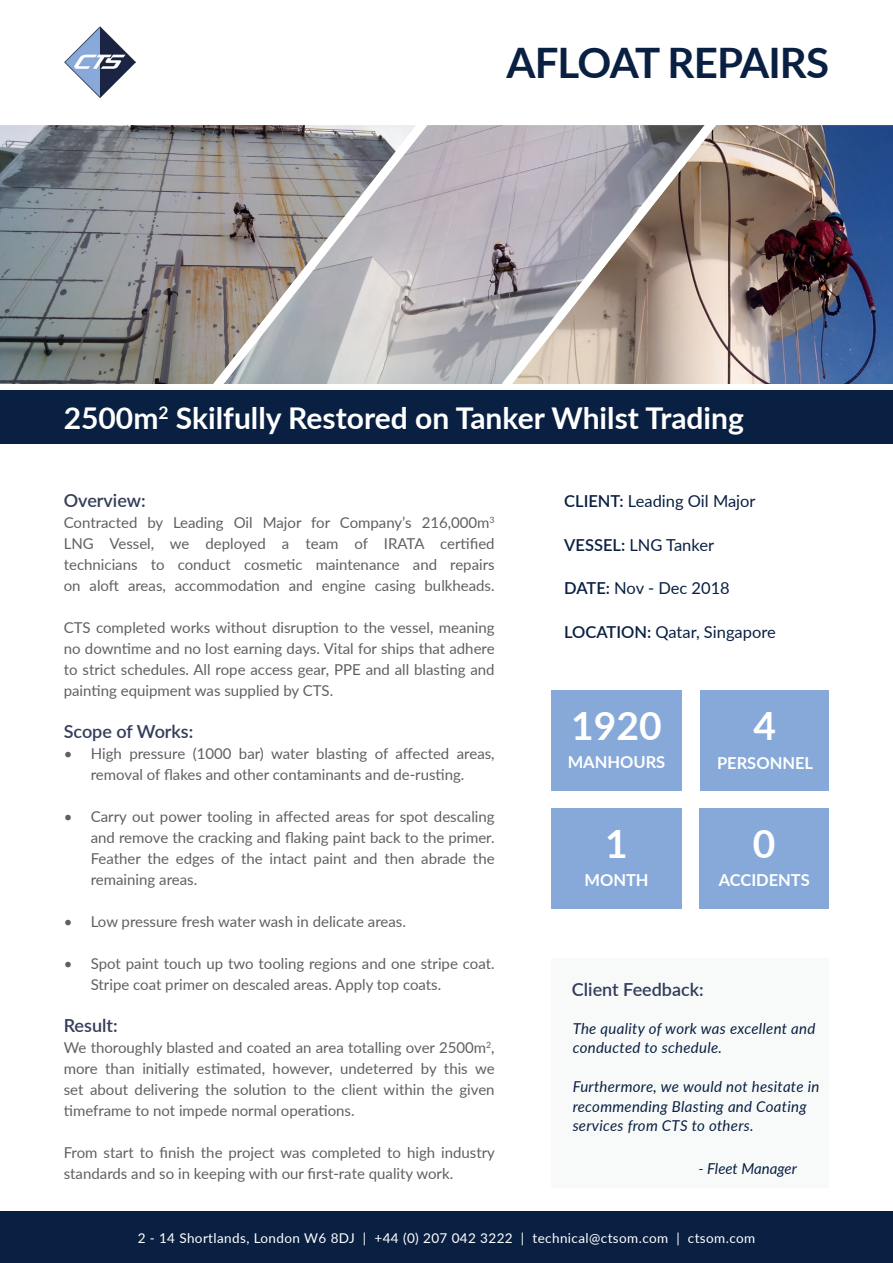
<style>
.page{position:relative;width:893px;height:1263px;background:#fff}
.page>*{position:absolute;margin:0;border:0;box-sizing:border-box;transform-origin:0 0}
.t1{font:700 42px "Lato";letter-spacing:-.02em;color:#0a2042}
.t2{font:700 39px "Lato";color:#fff}
.t3{font:700 30px "Lato";color:#fff}
.t4{font:600 18px "Lato";color:#333c59}
.t5{font:16.5px "Lato";color:#0a2042}
.t6{font:700 16.5px "Lato";color:#fff}
.Paragraph_Style_1{font:15px/21px "Lato";color:#5f6062;text-align:justify}
.Paragraph_Style_1-2{font:italic 15px/19.5px "Lato";letter-spacing:.02em;color:#0a2042}
.Paragraph_Style_1-3{font:italic 15px "Lato";color:#0a2042}
.t7{font:13.5px "Lato";letter-spacing:.03em;color:#fff}
.s1{font-weight:600}
</style>
<div class="page">
<div style="left:0;top:1212px;width:893px;height:51px;background:#0a2042"></div>
<img style="left:64px;top:26px;width:72px;height:71px">
<img style="left:429px;top:125px;width:73px;height:259px">
<img style="left:717px;top:125px;width:176px;height:259px">
<img style="left:0;top:125px;width:214px;height:259px">
<div style="left:0;top:390px;width:893px;height:54px;background:#0a2042"></div>
<svg style="left:214px;top:125px;width:215px;height:259px;background:#adaaaa"></svg>
<svg style="left:502px;top:125px;width:215px;height:259px;background:#afa4a1"></svg>
<div style="left:551px;top:959px;width:278px;height:229px;background:#f5f7f7"></div>
<div style="left:551px;top:690px;width:131px;height:101px;background:#86a9d9"></div>
<div style="left:700px;top:691px;width:129px;height:100px;background:#86a9d9"></div>
<div style="left:699px;top:808px;width:130px;height:101px;background:#86a9d9"></div>
<div style="left:551px;top:808px;width:131px;height:101px;background:#86a9d9"></div>
<p class="t1" style="left:506px;top:32px;width:324px">AFLOAT REPAIRS</p>
<p class="t3" style="left:64px;top:396px;width:682px">2500m<sup>2</sup> Skilfully Restored on Tanker Whilst Trading</p>
<p class="t4" style="left:64px;top:487px;width:83px">Overview:</p>
<p class="Paragraph_Style_1" style="left:64px;top:511px;width:432px">Contracted by Leading Oil Major for Company’s 216,000m<sup>3<br></sup>LNG Vessel, we deployed a team of IRATA certified technicians to conduct cosmetic maintenance and repairs on aloft areas, accommodation and engine casing bulkheads.</p>
<p class="Paragraph_Style_1" style="left:64px;top:616px;width:432px">CTS completed works without disruption to the vessel, meaning no downtime and no lost earning days. Vital for ships that adhere to strict schedules. All rope access gear, PPE and all blasting and painting equipment was supplied by CTS.</p>
<p class="t4" style="left:64px;top:718px;width:131px">Scope of Works:</p>
<p class="Paragraph_Style_1" style="left:64px;top:742px;width:432px;text-align:center">• High pressure (1000 bar) water blasting of affected areas, removal of flakes and other contaminants and de-rusting.</p>
<p class="Paragraph_Style_1" style="left:91px;top:805px;width:405px;text-indent:-27px">• Carry out power tooling in affected areas for spot descaling and remove the cracking and flaking paint back to the primer.<br>Feather the edges of the intact paint and then abrade the remaining areas.</p>
<p class="Paragraph_Style_1" style="left:64px;top:910px;width:344px">• Low pressure fresh water wash in delicate areas.</p>
<p class="Paragraph_Style_1" style="left:91px;top:952px;width:405px;text-indent:-27px">• Spot paint touch up two tooling regions and one stripe coat.<br>Stripe coat primer on descaled areas. Apply top coats.</p>
<p class="t4" style="left:64px;top:1012px;width:55px">Result:</p>
<p class="Paragraph_Style_1" style="left:64px;top:1036px;width:432px">We thoroughly blasted and coated an area totalling over 2500m<sup>2</sup>, more than initially estimated, however, undeterred by this we set about delivering the solution to the client within the given timeframe to not impede normal operations.</p>
<p class="Paragraph_Style_1" style="left:64px;top:1141px;width:433px">From start to finish the project was completed to high industry standards and so in keeping with our first-rate quality work.</p>
<p class="t5" style="left:564px;top:490px;width:193px"><span class="s1">CLIENT:</span> Leading Oil Major</p>
<p class="t5" style="left:564px;top:533px;width:151px"><span class="s1">VESSEL:</span> LNG Tanker</p>
<p class="t5" style="left:564px;top:577px;width:167px"><span class="s1">DATE:</span> Nov - Dec 2018</p>
<p class="t5" style="left:564px;top:620px;width:213px"><span class="s1">LOCATION:</span> Qatar, Singapore</p>
<p class="t2" style="left:571px;top:697px;width:92px">1920</p>
<p class="t6" style="left:568px;top:750px;width:99px">MANHOURS</p>
<p class="t2" style="left:605px;top:815px;width:24px">1</p>
<p class="t6" style="left:584px;top:868px;width:66px">MONTH</p>
<p class="t2" style="left:753px;top:697px;width:24px">4</p>
<p class="t6" style="left:717px;top:750px;width:98px">PERSONNEL</p>
<p class="t2" style="left:753px;top:815px;width:24px">0</p>
<p class="t6" style="left:719px;top:868px;width:93px">ACCIDENTS</p>
<p class="t4" style="left:572px;top:976px;width:133px">Client Feedback:</p>
<p class="Paragraph_Style_1-2" style="left:573px;top:1018px;width:244px">The quality of work was excellent and conducted to schedule.</p>
<p class="Paragraph_Style_1-2" style="left:573px;top:1076px;width:248px">Furthermore, we would not hesitate in recommending Blasting and Coating services from CTS to others.</p>
<p class="Paragraph_Style_1-3" style="left:698px;top:1158px;width:100px">- Fleet Manager</p>
<p class="t7" style="left:138px;top:1228px;width:619px">2 - 14 Shortlands, London W6 8DJ | +44 (0) 207 042 3222 | technical@ctsom.com | ctsom.com</p>
</div>
